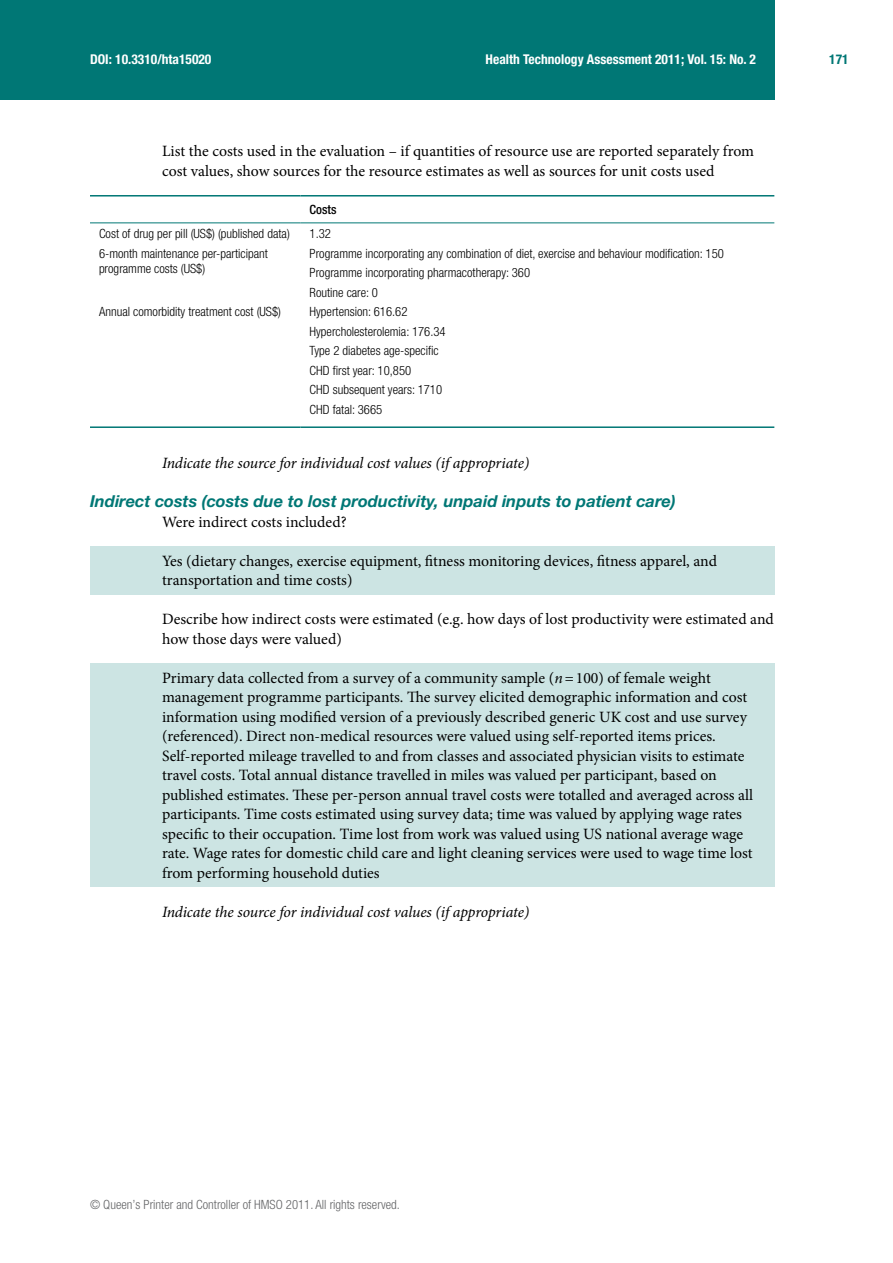
<style>
.page{position:relative;width:893px;height:1263px;background:#fff}
.page>*{position:absolute;margin:0;border:0;box-sizing:border-box;transform-origin:0 0}
.t1{font:italic 700 16.5px "Helvetica Neue LT Pro";color:#007775}
.t2{font:15.75px/19.5px "Minion Pro";color:#000}
.t3{font:italic 15.75px "Minion Pro";letter-spacing:-.01em;color:#000}
.t4{font:700 condensed 13.5px "Helvetica Neue LT Pro";color:#fff}
.t5{font:700 condensed 13.5px "Helvetica Neue LT Pro";color:#007775}
.t6{font:300 condensed 12.75px/19.5px "Helvetica Neue LT Pro";color:#000}
.t7{font:300 condensed 12.75px "Helvetica Neue LT Pro";color:#636466}
.t8{font:500 condensed 12.75px "Helvetica Neue LT Pro";color:#000}
.s1{font-style:italic}
</style>
<div class="page">
<div style="left:0;top:0;width:774px;height:99px;background:#007775"></div>
<hr style="left:90px;top:426px;width:211px;height:2px;background:#007775">
<hr style="left:301px;top:426px;width:473px;height:2px;background:#007775">
<hr style="left:90px;top:195px;width:211px;height:2px;background:#007775">
<hr style="left:301px;top:195px;width:473px;height:2px;background:#007775">
<hr style="left:90px;top:222px;width:211px;height:1px;background:#007775">
<hr style="left:301px;top:222px;width:473px;height:1px;background:#007775">
<div style="left:90px;top:546px;width:684px;height:48px;background:#cce4e3"></div>
<div style="left:90px;top:663px;width:684px;height:223px;background:#cce4e3"></div>
<p class="t4" style="left:90px;top:51px;width:123px">DOI: 10.3310/hta15020</p>
<p class="t4" style="left:486px;top:51px;width:272px">Health Technology Assessment 2011; Vol. 15: No. 2</p>
<p class="t5" style="left:829px;top:51px;width:21px">171</p>
<p class="t2" style="left:162px;top:141px;width:594px">List the costs used in the evaluation – if quantities of resource use are reported separately from cost values, show sources for the resource estimates as well as sources for unit costs used</p>
<p class="t8" style="left:310px;top:202px;width:28px">Costs</p>
<p class="t6" style="left:99px;top:224px;width:192px">Cost of drug per pill (US$) (published data)</p>
<p class="t6" style="left:310px;top:224px;width:23px">1.32</p>
<p class="t6" style="left:99px;top:246px;width:170px;line-height:15px">6-month maintenance per-participant programme costs (US$)</p>
<p class="t6" style="left:310px;top:243px;width:416px">Programme incorporating any combination of diet, exercise and behaviour modification: 150<br>Programme incorporating pharmacotherapy: 360<br>Routine care: 0</p>
<p class="t6" style="left:99px;top:302px;width:183px">Annual comorbidity treatment cost (US$)</p>
<p class="t6" style="left:310px;top:302px;width:138px">Hypertension: 616.62<br>Hypercholesterolemia: 176.34<br>Type 2 diabetes age-specific<br>CHD first year: 10,850<br>CHD subsequent years: 1710<br>CHD fatal: 3665</p>
<p class="t3" style="left:162px;top:452px;width:369px">Indicate the source for individual cost values (if appropriate)</p>
<p class="t1" style="left:90px;top:491px;width:587px">Indirect costs (costs due to lost productivity, unpaid inputs to patient care)</p>
<p class="t2" style="left:162px;top:512px;width:186px">Were indirect costs included?</p>
<p class="t2" style="left:162px;top:551px;width:557px">Yes (dietary changes, exercise equipment, fitness monitoring devices, fitness apparel, and transportation and time costs)</p>
<p class="t2" style="left:162px;top:609px;width:613px">Describe how indirect costs were estimated (e.g. how days of lost productivity were estimated and how those days were valued)</p>
<p class="t2" style="left:162px;top:668px;width:593px">Primary data collected from a survey of a community sample (<span class="s1">n</span>=100) of female weight management programme participants. The survey elicited demographic information and cost information using modified version of a previously described generic UK cost and use survey (referenced). Direct non-medical resources were valued using self-reported items prices.<br>Self-reported mileage travelled to and from classes and associated physician visits to estimate travel costs. Total annual distance travelled in miles was valued per participant, based on published estimates. These per-person annual travel costs were totalled and averaged across all participants. Time costs estimated using survey data; time was valued by applying wage rates specific to their occupation. Time lost from work was valued using US national average wage rate. Wage rates for domestic child care and light cleaning services were used to wage time lost from performing household duties</p>
<p class="t3" style="left:162px;top:901px;width:369px">Indicate the source for individual cost values (if appropriate)</p>
<p class="t7" style="left:90px;top:1197px;width:311px">© Queen’s Printer and Controller of HMSO 2011. All rights reserved.</p>
</div>
